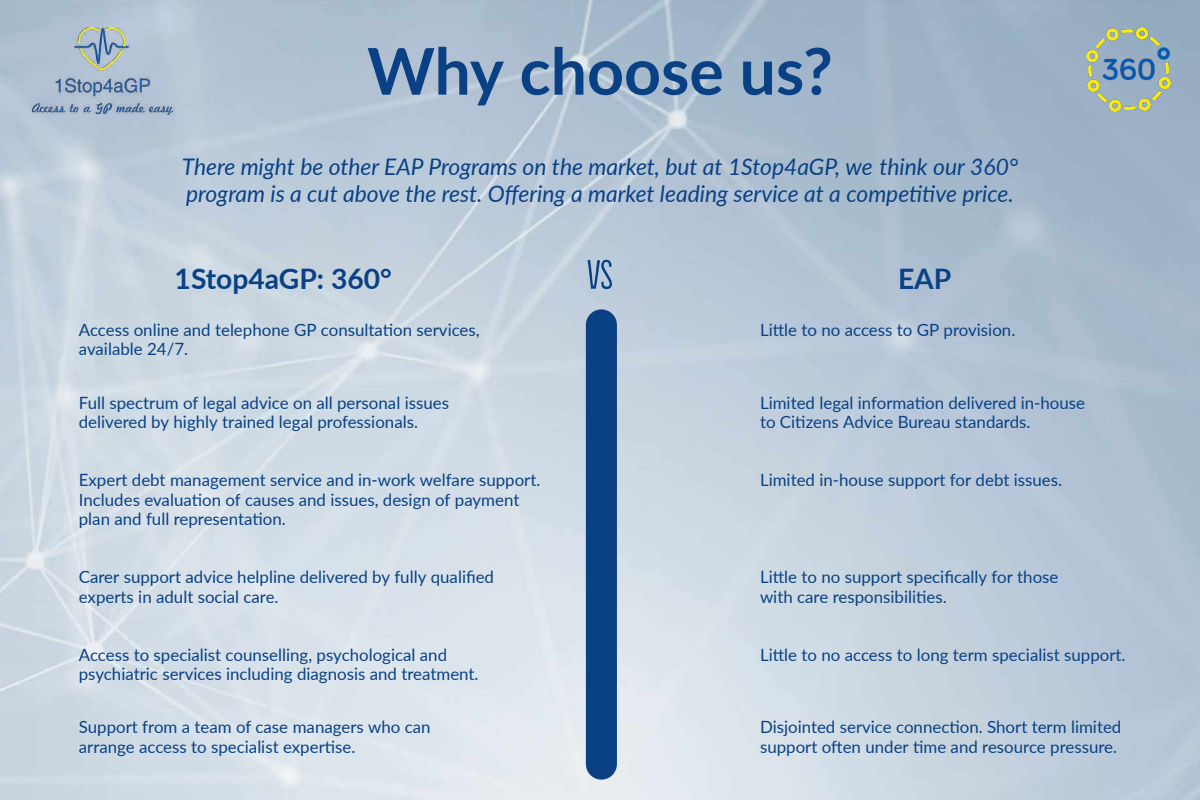
<style>
.page{position:relative;width:1200px;height:800px;background:#fff}
.page>*{position:absolute;margin:0;border:0;box-sizing:border-box;transform-origin:0 0}
.t1{font:700 64.5px "Lato";color:#094184}
.t2{font:700 28.2px "Lato";color:#094184}
.t3{font:italic 22.8px/27.1px "Lato";color:#094184}
.t4{font:16.9px/19.4px "Lato";color:#094184}
</style>
<div class="page">
<img style="left:0;top:0;width:1200px;height:800px">
<svg style="left:588px;top:260px;width:24px;height:29px"></svg>
<svg style="left:358px;top:301px;width:486px;height:486px"></svg>
<img style="left:31px;top:28px;width:144px;height:86px">
<img style="left:1086px;top:28px;width:84px;height:84px">
<h1 class="t1" style="left:367px;top:31px;width:467px">Why choose us?</h1>
<h3 class="t3" style="left:182px;top:153px;width:838px">There might be other EAP Programs on the market, but at 1Stop4aGP, we think our 360° program is a cut above the rest. Offering a market leading service at a competitive price.</h3>
<h2 class="t2" style="left:175px;top:261px;width:219px">1Stop4aGP: 360°</h2>
<h2 class="t2" style="left:898px;top:261px;width:55px">EAP</h2>
<p class="t4" style="left:79px;top:319px;width:402px">Access online and telephone GP consultation services, available 24/7.</p>
<p class="t4" style="left:760px;top:319px;width:257px">Little to no access to GP provision.</p>
<p class="t4" style="left:79px;top:392px;width:372px">Full spectrum of legal advice on all personal issues delivered by highly trained legal professionals.</p>
<p class="t4" style="left:79px;top:470px;width:463px">Expert debt management service and in-work welfare support.</p>
<p class="t4" style="left:79px;top:509px;width:209px">plan and full representation.</p>
<p class="t4" style="left:79px;top:489px;width:442px">Includes evaluation of causes and issues, design of payment</p>
<p class="t4" style="left:760px;top:392px;width:327px">Limited legal information delivered in-house to Citizens Advice Bureau standards.</p>
<p class="t4" style="left:760px;top:470px;width:304px">Limited in-house support for debt issues.</p>
<p class="t4" style="left:79px;top:567px;width:417px">Carer support advice helpline delivered by fully qualified experts in adult social care.</p>
<p class="t4" style="left:760px;top:567px;width:300px">Little to no support specifically for those with care responsibilities.</p>
<p class="t4" style="left:79px;top:645px;width:401px">Access to specialist counselling, psychological and psychiatric services including diagnosis and treatment.</p>
<p class="t4" style="left:760px;top:645px;width:367px">Little to no access to long term specialist support.</p>
<p class="t4" style="left:79px;top:717px;width:353px">Support from a team of case managers who can arrange access to specialist expertise.</p>
<p class="t4" style="left:760px;top:717px;width:363px">Disjointed service connection. Short term limited support often under time and resource pressure.</p>
</div>
